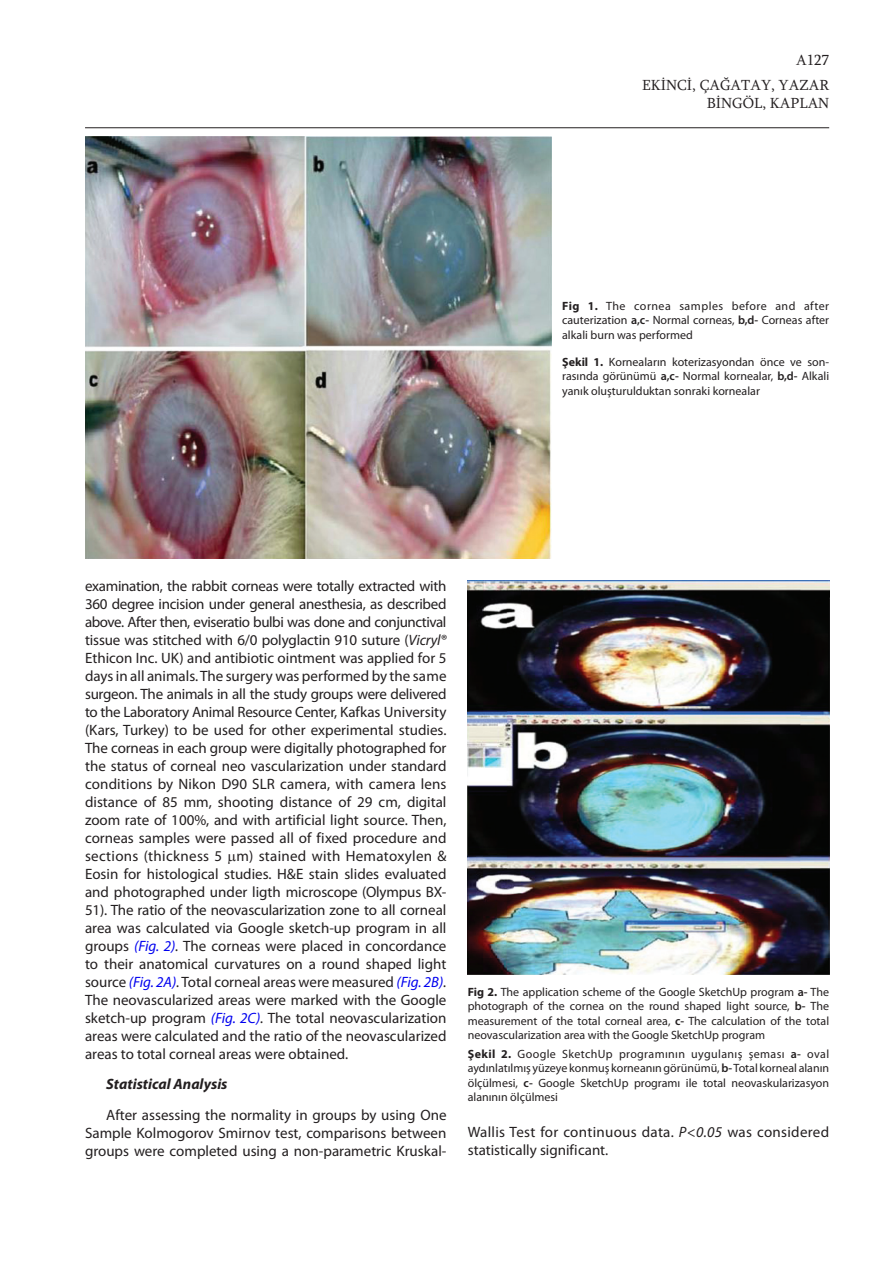
<style>
.page{position:relative;width:893px;height:1263px;background:#fff}
.page>*{position:absolute;margin:0;border:0;box-sizing:border-box;transform-origin:0 0}
.METIN{font:15px/18px "Myriad Pro";color:#231f20;text-align:justify}
.UST_BILGI_SAG{font:15px "Sylfaen";color:#231f20}
.METIN-2{font:italic 700 15px "Myriad Pro";color:#231f20}
.sag_numara{font:15px "Sylfaen";color:#231f20}
.METIN-3{font:12px/14.4px "Myriad Pro";color:#231f20;text-align:justify}
.s1{font-weight:700}
.s2{font-weight:600}
.s3{font-style:italic}
.s4{font-style:italic;color:#0000ef}
</style>
<div class="page">
<hr style="left:85px;top:127px;width:744px;height:1px;background:#231f20">
<img style="left:85px;top:136px;width:466px;height:422px">
<img style="left:468px;top:581px;width:361px;height:393px">
<p class="sag_numara" style="left:796px;top:50px;width:35px">A127</p>
<p class="UST_BILGI_SAG" style="left:642px;top:75px;width:188px">EKİNCİ, ÇAĞATAY, YAZAR</p>
<p class="UST_BILGI_SAG" style="left:707px;top:93px;width:124px">BİNGÖL, KAPLAN</p>
<p class="METIN-3" style="left:562px;top:298px;width:269px"><span class="s1">Fig 1.</span> The cornea samples before and after cauterization <span class="s2">a,c-</span> Normal corneas, <span class="s2">b,d-</span> Corneas after alkali burn was performed</p>
<p class="METIN-3" style="left:562px;top:354px;width:269px"><span class="s1">Şekil 1.</span> Korneaların koterizasyondan önce ve son&shy;rasında görünümü <span class="s2">a,c-</span> Normal kornealar, <span class="s2">b,d-</span> Alkali yanık oluşturulduktan sonraki kornealar</p>
<p class="METIN" style="left:85px;top:577px;width:363px">examination, the rabbit corneas were totally extracted with 360 degree incision under general anesthesia, as described above. After then, eviseratio bulbi was done and conjunctival tissue was stitched with 6/0 polyglactin 910 suture (<span class="s3">Vicryl® </span>Ethicon Inc. UK) and antibiotic ointment was applied for 5 days in all animals. The surgery was performed by the same surgeon. The animals in all the study groups were delivered to the Laboratory Animal Resource Center, Kafkas University (Kars, Turkey) to be used for other experimental studies.<br>The corneas in each group were digitally photographed for the status of corneal neo vascularization under standard conditions by Nikon D90 SLR camera, with camera lens distance of 85 mm, shooting distance of 29 cm, digital zoom rate of 100%, and with artificial light source. Then, corneas samples were passed all of fixed procedure and sections (thickness 5 m) stained with Hematoxylen &amp; Eosin for histological studies. H&amp;E stain slides evaluated and photographed under ligth microscope (Olympus BX-51). The ratio of the neovascularization zone to all corneal area was calculated via Google sketch-up program in all groups <span class="s4">(Fig. 2)</span><span class="s3">.</span> The corneas were placed in concordance to their anatomical curvatures on a round shaped light source <span class="s4">(Fig. 2A)</span><span class="s3">.</span> Total corneal areas were measured <span class="s4">(Fig. 2B)</span><span class="s3">.<br></span>The neovascularized areas were marked with the Google sketch-up program <span class="s4">(Fig. 2C)</span><span class="s3">.</span> The total neovascularization areas were calculated and the ratio of the neovascularized areas to total corneal areas were obtained.</p>
<p class="METIN-2" style="left:106px;top:1075px;width:123px">Statistical Analysis</p>
<p class="METIN" style="left:85px;top:1105px;width:363px;text-indent:21px">After assessing the normality in groups by using One Sample Kolmogorov Smirnov test, comparisons between groups were completed using a non-parametric Kruskal-</p>
<p class="METIN-3" style="left:468px;top:984px;width:363px"><span class="s1">Fig 2.</span> The application scheme of the Google SketchUp program <span class="s2">a-</span> The photograph of the cornea on the round shaped light source, <span class="s2">b-</span> The measurement of the total corneal area, <span class="s2">c-</span> The calculation of the total neovascularization area with the Google SketchUp program</p>
<p class="METIN-3" style="left:468px;top:1046px;width:363px"><span class="s1">Şekil 2.</span> Google SketchUp programının uygulanış şeması <span class="s2">a-</span> oval aydınlatılmış yüzeye konmuş korneanın görünümü, <span class="s2">b-</span> Total korneal alanın ölçülmesi, <span class="s2">c-</span> Google SketchUp programı ile total neovaskularizasyon alanının ölçülmesi</p>
<p class="METIN" style="left:468px;top:1123px;width:363px">Wallis Test for continuous data. <span class="s3">P&lt;0.05</span> was considered statistically significant.</p>
</div>
